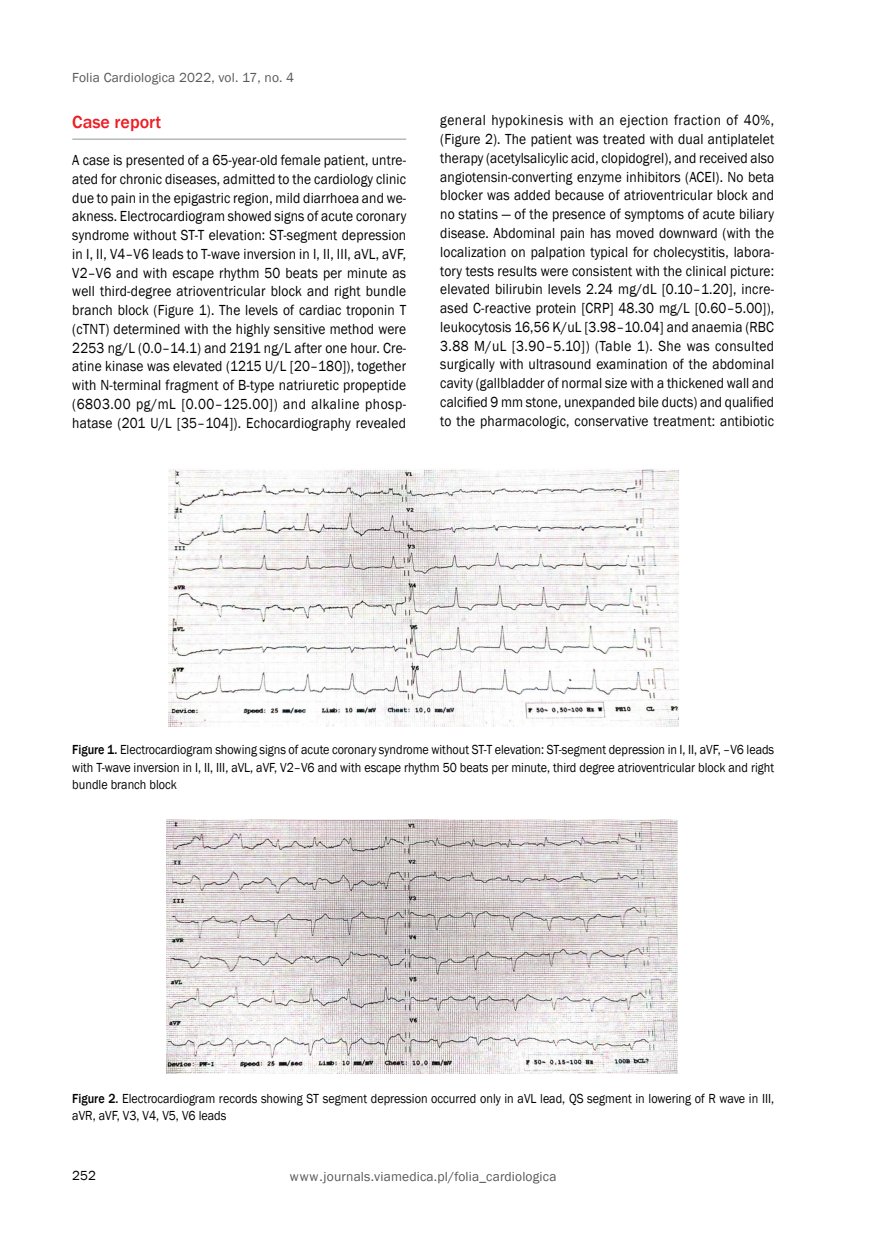
<style>
.page{position:relative;width:872px;height:1234px;background:#fff}
.page>*{position:absolute;margin:0;border:0;box-sizing:border-box;transform-origin:0 0}
.t1{font:500 18px "Franklin Gothic";color:#ed1d24}
.t2{font:15px/18.8px "Franklin Gothic";letter-spacing:.015em;color:#000;text-align:justify;scale:.9 1}
.t3{font:13.5px/17.2px "Franklin Gothic";color:#000;text-align:justify;scale:.9 1}
.t4{font:13.5px "Franklin Gothic";letter-spacing:.01em;color:#58595b}
.t5{font:13.5px "Franklin Gothic";color:#000}
.s1{font-weight:500}
</style>
<div class="page">
<hr style="left:72px;top:139px;width:334px;height:1px;background:#939598">
<img style="left:168px;top:469px;width:510px;height:256px">
<img style="left:167px;top:819px;width:510px;height:254px">
<p class="t4" style="left:72px;top:69px;width:223px">Folia Cardiologica 2022, vol. 17, no. 4</p>
<p class="t1" style="left:72px;top:110px;width:91px">Case report</p>
<p class="t2" style="left:72px;top:151px;width:372px">A case is presented of a 65-year-old female patient, untre&shy;ated for chronic diseases, admitted to the cardiology clinic due to pain in the epigastric region, mild diarrhoea and we&shy;akness. Electrocardiogram showed signs of acute coronary syndrome without ST-T elevation: ST-segment depression in I , II , V4–V6 leads to T-wave inversion in I , II , III , aVL, aVF, V2–V6 and with escape rhythm 50 beats per minute as well third-degree atrioventricular block and right bundle branch block (Figure 1). The levels of cardiac troponin T (cTNT) determined with the highly sensitive method were 2253 ng/L (0.0–14.1) and 2191 ng/L after one hour. Cre&shy;atine kinase was elevated (1215 U/L [20–180]), together with N-terminal fragment of B-type natriuretic propeptide (6803.00 pg/mL [0.00–125.00]) and alkaline phosp&shy;hatase (201 U/L [35–104]). Echocardiography revealed</p>
<p class="t2" style="left:440px;top:111px;width:372px">general hypokinesis with an ejection fraction of 40%, (Figure 2). The patient was treated with dual antiplatelet therapy (acetylsalicylic acid, clopidogrel), and received also angiotensin-converting enzyme inhibitors (ACEI). No beta blocker was added because of atrioventricular block and no statins — of the presence of symptoms of acute biliary disease. Abdominal pain has moved downward (with the localization on palpation typical for cholecystitis, labora&shy;tory tests results were consistent with the clinical picture: elevated bilirubin levels 2.24 mg/dL [0.10–1.20], incre&shy;ased C-reactive protein [CRP] 48.30 mg/L [0.60–5.00]), leukocytosis 16,56 K/uL [3.98–10.04] and anaemia (RBC 3.88 M/uL [3.90–5.10]) (Table 1). She was consulted surgically with ultrasound examination of the abdominal cavity (gallbladder of normal size with a thickened wall and calcified 9 mm stone, unexpanded bile ducts) and qualified to the pharmacologic, conservative treatment: antibiotic</p>
<p class="t3" style="left:72px;top:741px;width:781px"><span class="s1">Figure 1.</span> Electrocardiogram showing signs of acute coronary syndrome without ST-T elevation: ST-segment depression in I, II, aVF, –V6 leads with T-wave inversion in I, II, III, aVL, aVF, V2–V6 and with escape rhythm 50 beats per minute, third degree atrioventricular block and right bundle branch block</p>
<p class="t3" style="left:72px;top:1089px;width:781px"><span class="s1">Figure 2.</span> Electrocardiogram records showing ST segment depression occurred only in aVL lead, QS segment in lowering of R wave in III, aVR, aVF, V3, V4, V5, V6 leads</p>
<p class="t5" style="left:72px;top:1166px;width:25px">252</p>
<p class="t4" style="left:290px;top:1168px;width:268px">www.journals.viamedica.pl/folia_cardiologica</p>
</div>
